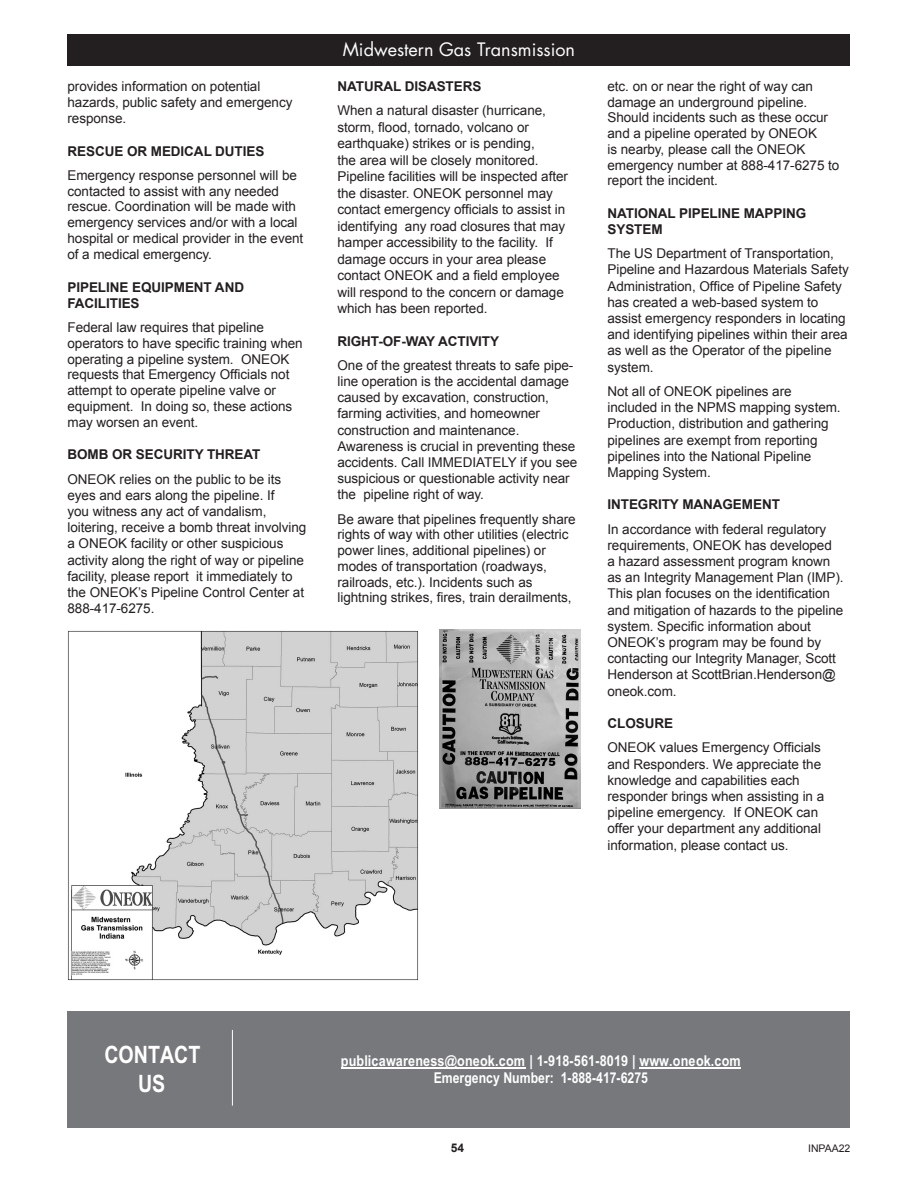
<style>
.page{position:relative;width:918px;height:1188px;background:#fff}
.page>*{position:absolute;margin:0;border:0;box-sizing:border-box;transform-origin:0 0}
.t1{font:700 24px/29px "Arial Narrow";color:#fff;text-align:center}
.t2{font:18px "Futura";color:#fefefe}
.t3{font:700 15px/17.4px "Arial Narrow";letter-spacing:.005em;color:#fff;text-align:center}
.t4{font:13.5px/16.2px "Arial";letter-spacing:-.005em;color:#231f20}
.t5{font:700 13.5px/16.2px "Arial";letter-spacing:-.005em;color:#231f20}
.t6{font:700 12px "Arial";color:#231f20}
.t7{font:10.5px "Arial";color:#231f20}
</style>
<div class="page">
<div style="left:68px;top:1011px;width:782px;height:117px;background:#76787b"></div>
<hr style="left:232px;top:1030px;width:1px;height:75px;background:#fff">
<hr style="left:341px;top:1067px;width:185px;height:1px;background:#fff">
<hr style="left:639px;top:1067px;width:102px;height:1px;background:#fff">
<div style="left:68px;top:34px;width:782px;height:32px;background:#231f20"></div>
<img style="left:440px;top:630px;width:140px;height:179px">
<img style="left:68px;top:630px;width:350px;height:351px">
<p class="t4" style="left:68px;top:78px;width:226px">provides information on potential hazards, public safety and emergency response.</p>
<p class="t5" style="left:68px;top:143px;width:198px">RESCUE OR MEDICAL DUTIES</p>
<p class="t4" style="left:68px;top:167px;width:237px">Emergency response personnel will be contacted to assist with any needed rescue. Coordination will be made with emergency services and/or with a local hospital or medical provider in the event of a medical emergency.</p>
<p class="t5" style="left:68px;top:279px;width:178px">PIPELINE EQUIPMENT AND<br>FACILITIES</p>
<p class="t4" style="left:68px;top:319px;width:237px">Federal law requires that pipeline operators to have specific training when operating a pipeline system. ONEOK requests that Emergency Officials not attempt to operate pipeline valve or equipment. In doing so, these actions may worsen an event.</p>
<p class="t5" style="left:68px;top:447px;width:195px">BOMB OR SECURITY THREAT</p>
<p class="t4" style="left:68px;top:471px;width:240px">ONEOK relies on the public to be its eyes and ears along the pipeline. If<br>you witness any act of vandalism, loitering, receive a bomb threat involving a ONEOK facility or other suspicious activity along the right of way or pipeline facility, please report it immediately to the ONEOK’s Pipeline Control Center at 888-417-6275.</p>
<p class="t2" style="left:343px;top:38px;width:234px">Midwestern Gas Transmission</p>
<p class="t5" style="left:338px;top:78px;width:145px">NATURAL DISASTERS</p>
<p class="t4" style="left:338px;top:102px;width:232px">When a natural disaster (hurricane, storm, flood, tornado, volcano or earthquake) strikes or is pending,<br>the area will be closely monitored.<br>Pipeline facilities will be inspected after the disaster. ONEOK personnel may contact emergency officials to assist in identifying any road closures that may hamper accessibility to the facility. If damage occurs in your area please contact ONEOK and a field employee will respond to the concern or damage which has been reported.</p>
<p class="t5" style="left:338px;top:333px;width:163px">RIGHT-OF-WAY ACTIVITY</p>
<p class="t4" style="left:338px;top:357px;width:241px">One of the greatest threats to safe pipe&shy;line operation is the accidental damage caused by excavation, construction, farming activities, and homeowner construction and maintenance.<br>Awareness is crucial in preventing these accidents. Call IMMEDIATELY if you see suspicious or questionable activity near the pipeline right of way.</p>
<p class="t4" style="left:338px;top:511px;width:240px;line-height:15.8px">Be aware that pipelines frequently share rights of way with other utilities (electric power lines, additional pipelines) or modes of transportation (roadways, railroads, etc.). Incidents such as lightning strikes, fires, train derailments,</p>
<p class="t4" style="left:608px;top:78px;width:233px;line-height:15.8px">etc. on or near the right of way can damage an underground pipeline.<br>Should incidents such as these occur and a pipeline operated by ONEOK<br>is nearby, please call the ONEOK emergency number at 888-417-6275 to report the incident.</p>
<p class="t5" style="left:608px;top:205px;width:200px">NATIONAL PIPELINE MAPPING<br>SYSTEM</p>
<p class="t4" style="left:608px;top:246px;width:243px">The US Department of Transportation, Pipeline and Hazardous Materials Safety Administration, Office of Pipeline Safety has created a web-based system to assist emergency responders in locating and identifying pipelines within their area as well as the Operator of the pipeline system.</p>
<p class="t4" style="left:608px;top:383px;width:235px">Not all of ONEOK pipelines are included in the NPMS mapping system.<br>Production, distribution and gathering pipelines are exempt from reporting pipelines into the National Pipeline Mapping System.</p>
<p class="t5" style="left:608px;top:497px;width:174px">INTEGRITY MANAGEMENT</p>
<p class="t4" style="left:608px;top:521px;width:238px">In accordance with federal regulatory requirements, ONEOK has developed<br>a hazard assessment program known as an Integrity Management Plan (IMP).<br>This plan focuses on the identification and mitigation of hazards to the pipeline system. Specific information about ONEOK’s program may be found by contacting our Integrity Manager, Scott Henderson at ScottBrian.Henderson@ oneok.com.</p>
<p class="t5" style="left:608px;top:716px;width:67px">CLOSURE</p>
<p class="t4" style="left:608px;top:740px;width:218px">ONEOK values Emergency Officials and Responders. We appreciate the knowledge and capabilities each responder brings when assisting in a pipeline emergency. If ONEOK can offer your department any additional information, please contact us.</p>
<p class="t1" style="left:104px;top:1039px;width:97px">CONTACT<br>US</p>
<p class="t3" style="left:341px;top:1051px;width:401px">publicawareness@oneok.com | 1-918-561-8019 | www.oneok.com<br>Emergency Number: 1-888-417-6275</p>
<p class="t6" style="left:451px;top:1140px;width:15px">54</p>
<p class="t7" style="left:808px;top:1141px;width:44px">INPAA22</p>
</div>
